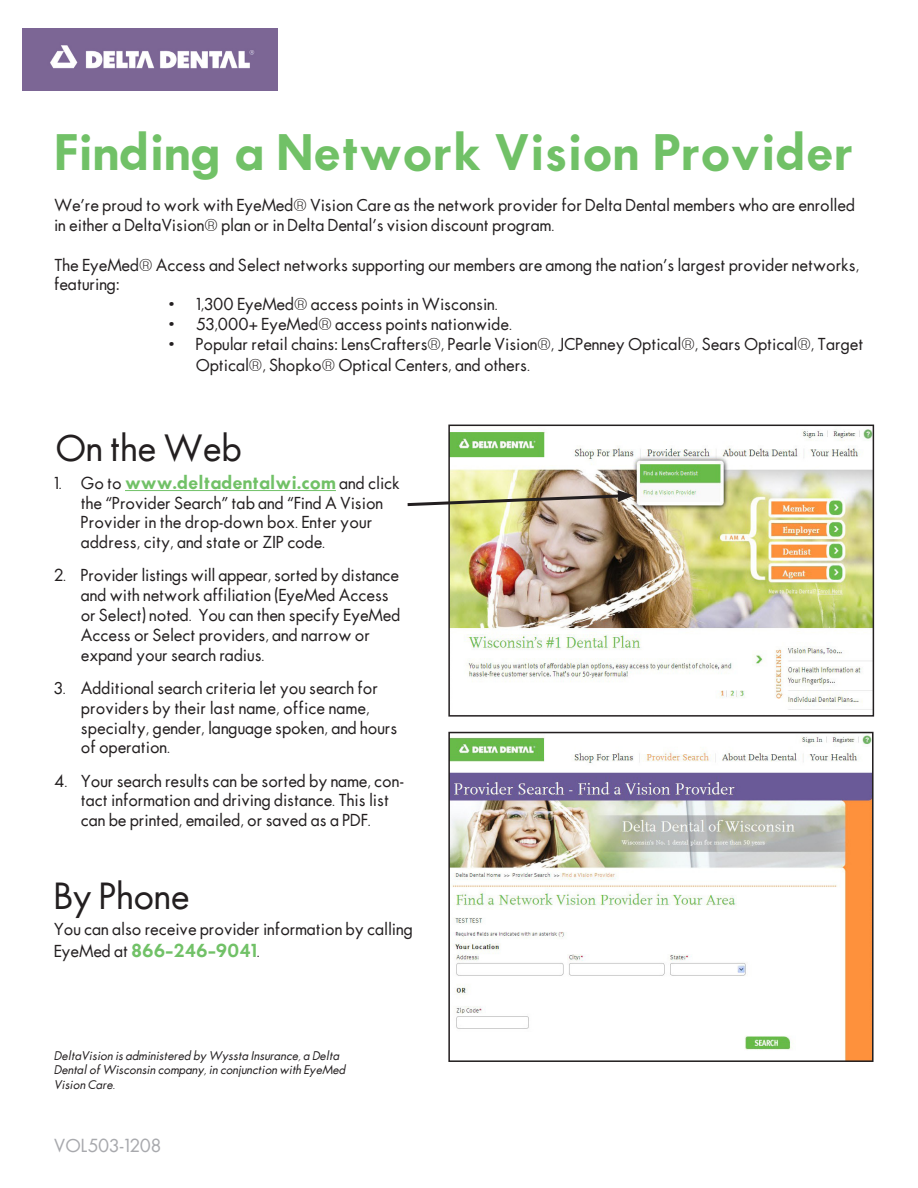
<style>
.page{position:relative;width:918px;height:1188px;background:#fff}
.page>*{position:absolute;margin:0;border:0;box-sizing:border-box;transform-origin:0 0}
.t1{font:45px "Futura Demi Boold";color:#71c167}
.t2{font:36px "Futura";color:#231f20}
.t3{font:18px "Futura";color:#a8a9ad}
.t4{font:16.5px/19.8px "Futura";color:#231f20}
.t5{font:italic 12px/14.4px "Futura";color:#231f20}
.s1{font-family:"Futura Demi Boold";color:#71c167}
</style>
<div class="page">
<hr style="left:125px;top:490px;width:211px;height:1px;background:#71c167">
<img style="left:451px;top:735px;width:420px;height:324px">
<div style="left:448px;top:732px;width:426px;height:330px;border:2px solid #231f20"></div>
<img style="left:451px;top:429px;width:420px;height:281px">
<div style="left:448px;top:425px;width:426px;height:292px;border:2px solid #231f20"></div>
<img style="left:407px;top:490px;width:227px;height:18px">
<img style="left:22px;top:28px;width:255px;height:63px">
<p class="t1" style="left:54px;top:120px;width:801px">Finding a Network Vision Provider</p>
<p class="t4" style="left:54px;top:195px;width:802px">We’re proud to work with EyeMed® Vision Care as the network provider for Delta Dental members who are enrolled in either a DeltaVision® plan or in Delta Dental’s vision discount program.</p>
<p class="t4" style="left:54px;top:254px;width:807px">The EyeMed® Access and Select networks supporting our members are among the nation’s largest provider networks, featuring:</p>
<p class="t4" style="left:169px;top:294px;width:330px">• 1,300 EyeMed® access points in Wisconsin.</p>
<p class="t4" style="left:169px;top:314px;width:345px">• 53,000+ EyeMed® access points nationwide.</p>
<p class="t4" style="left:196px;top:333px;width:669px;line-height:21.6px;text-indent:-27px">• Popular retail chains: LensCrafters®, Pearle Vision®, JCPenney Optical®, Sears Optical®, Target<br>Optical®, Shopko® Optical Centers, and others.</p>
<p class="t2" style="left:55px;top:425px;width:188px">On the Web</p>
<p class="t4" style="left:81px;top:473px;width:321px;text-indent:-27px">1. Go to <span class="s1">www.deltadentalwi.com</span> and click the “Provider Search” tab and “Find A Vision Provider in the drop-down box. Enter your address, city, and state or ZIP code.</p>
<p class="t4" style="left:81px;top:565px;width:321px;text-indent:-27px">2. Provider listings will appear, sorted by distance and with network affiliation (EyeMed Access or Select) noted. You can then specify EyeMed Access or Select providers, and narrow or expand your search radius.</p>
<p class="t4" style="left:81px;top:678px;width:318px;text-indent:-27px">3. Additional search criteria let you search for providers by their last name, office name, specialty, gender, language spoken, and hours of operation.</p>
<p class="t4" style="left:81px;top:771px;width:325px;text-indent:-27px">4. Your search results can be sorted by name, con&shy;tact information and driving distance. This list can be printed, emailed, or saved as a PDF.</p>
<p class="t2" style="left:54px;top:873px;width:137px">By Phone</p>
<p class="t4" style="left:54px;top:918px;width:360px;line-height:21.6px">You can also receive provider information by calling<br>EyeMed at <span class="s1">866-246-9041</span>.</p>
<p class="t5" style="left:54px;top:1048px;width:293px">DeltaVision is administered by Wyssta Insurance, a Delta<br>Dental of Wisconsin company, in conjunction with EyeMed<br>Vision Care.</p>
<p class="t3" style="left:54px;top:1134px;width:109px">VOL503-1208</p>
</div>
